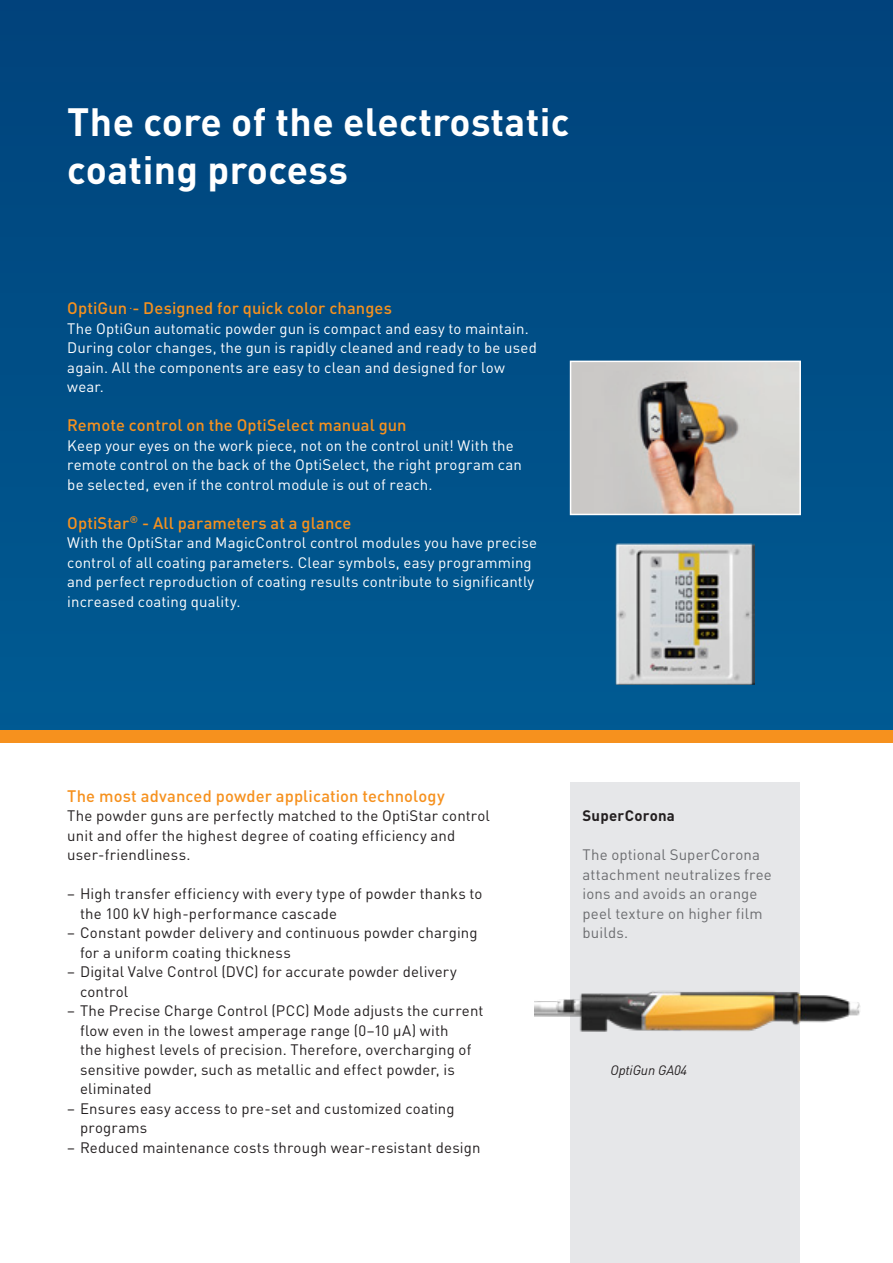
<style>
.page{position:relative;width:893px;height:1263px;background:#fff}
.page>*{position:absolute;margin:0;border:0;box-sizing:border-box;transform-origin:0 0}
.t1{font:700 39px/48px "DIN Pro";letter-spacing:.01em;color:#fff}
.t2{font:500 16.5px "DIN Pro";letter-spacing:.005em;color:#f6911e}
.t3{font:15px/19.5px "DIN Pro";letter-spacing:.01em;color:#231f20}
.t4{font:15px/19.5px "DIN Pro";letter-spacing:.01em;color:#fff}
.t5{font:15px/19.5px "DIN Pro";letter-spacing:.01em;color:#6c6d70}
.t6{font:700 15px "DIN Pro";letter-spacing:.015em;color:#231f20}
.t7{font:italic 13.5px "DIN Pro";letter-spacing:-.01em;color:#231f20}
</style>
<div class="page">
<div style="left:0;top:0;width:893px;height:737px;background:#004e86"></div>
<div style="left:0;top:730px;width:893px;height:13px;background:#f6911e"></div>
<div style="left:570px;top:782px;width:229px;height:481px;background:#e6e7e9"></div>
<img style="left:534px;top:978px;width:326px;height:70px">
<img style="left:614px;top:544px;width:141px;height:141px">
<img style="left:573px;top:364px;width:225px;height:148px">
<div style="left:570px;top:361px;width:231px;height:154px;border:2px solid #fff"></div>
<h1 class="t1" style="left:67px;top:93px;width:504px">The core of the electrostatic coating process</h1>
<p class="t2" style="left:67px;top:295px;width:326px">OptiGun <sup>.</sup>- Designed for quick color changes</p>
<p class="t4" style="left:67px;top:317px;width:471px">The OptiGun automatic powder gun is compact and easy to maintain.<br>During color changes, the gun is rapidly cleaned and ready to be used again. All the components are easy to clean and designed for low wear.</p>
<p class="t2" style="left:67px;top:412px;width:341px">Remote control on the OptiSelect manual gun</p>
<p class="t4" style="left:67px;top:434px;width:456px">Keep your eyes on the work piece, not on the control unit! With the remote control on the back of the OptiSelect, the right program can be selected, even if the control module is out of reach.</p>
<p class="t2" style="left:67px;top:509px;width:286px">OptiStar<sup>®</sup> - All parameters at a glance</p>
<p class="t4" style="left:67px;top:531px;width:471px">With the OptiStar and MagicControl control modules you have precise control of all coating parameters. Clear symbols, easy programming and perfect reproduction of coating results contribute to significantly increased coating quality.</p>
<p class="t2" style="left:67px;top:782px;width:379px">The most advanced powder application technology</p>
<p class="t3" style="left:67px;top:804px;width:424px">The powder guns are perfectly matched to the OptiStar control unit and offer the highest degree of coating efficiency and user-friendliness.</p>
<p class="t3" style="left:80px;top:882px;width:404px;text-indent:-13px">– High transfer efficiency with every type of powder thanks to the 100 kV high-performance cascade</p>
<p class="t3" style="left:80px;top:921px;width:399px;text-indent:-13px">– Constant powder delivery and continuous powder charging for a uniform coating thickness</p>
<p class="t3" style="left:80px;top:960px;width:378px;text-indent:-13px">– Digital Valve Control (DVC) for accurate powder delivery control</p>
<p class="t3" style="left:80px;top:999px;width:405px;text-indent:-13px">– The Precise Charge Control (PCC) Mode adjusts the current flow even in the lowest amperage range (0–10 μA) with<br>the highest levels of precision. Therefore, overcharging of sensitive powder, such as metallic and effect powder, is eliminated</p>
<p class="t3" style="left:80px;top:1097px;width:376px;text-indent:-13px">– Ensures easy access to pre-set and customized coating programs</p>
<p class="t3" style="left:67px;top:1136px;width:415px">– Reduced maintenance costs through wear-resistant design</p>
<p class="t6" style="left:583px;top:803px;width:94px">SuperCorona</p>
<p class="t5" style="left:583px;top:843px;width:191px">The optional SuperCorona attachment neutralizes free ions and avoids an orange peel texture on higher film builds.</p>
<p class="t7" style="left:610px;top:1060px;width:78px">OptiGun GA04</p>
</div>
